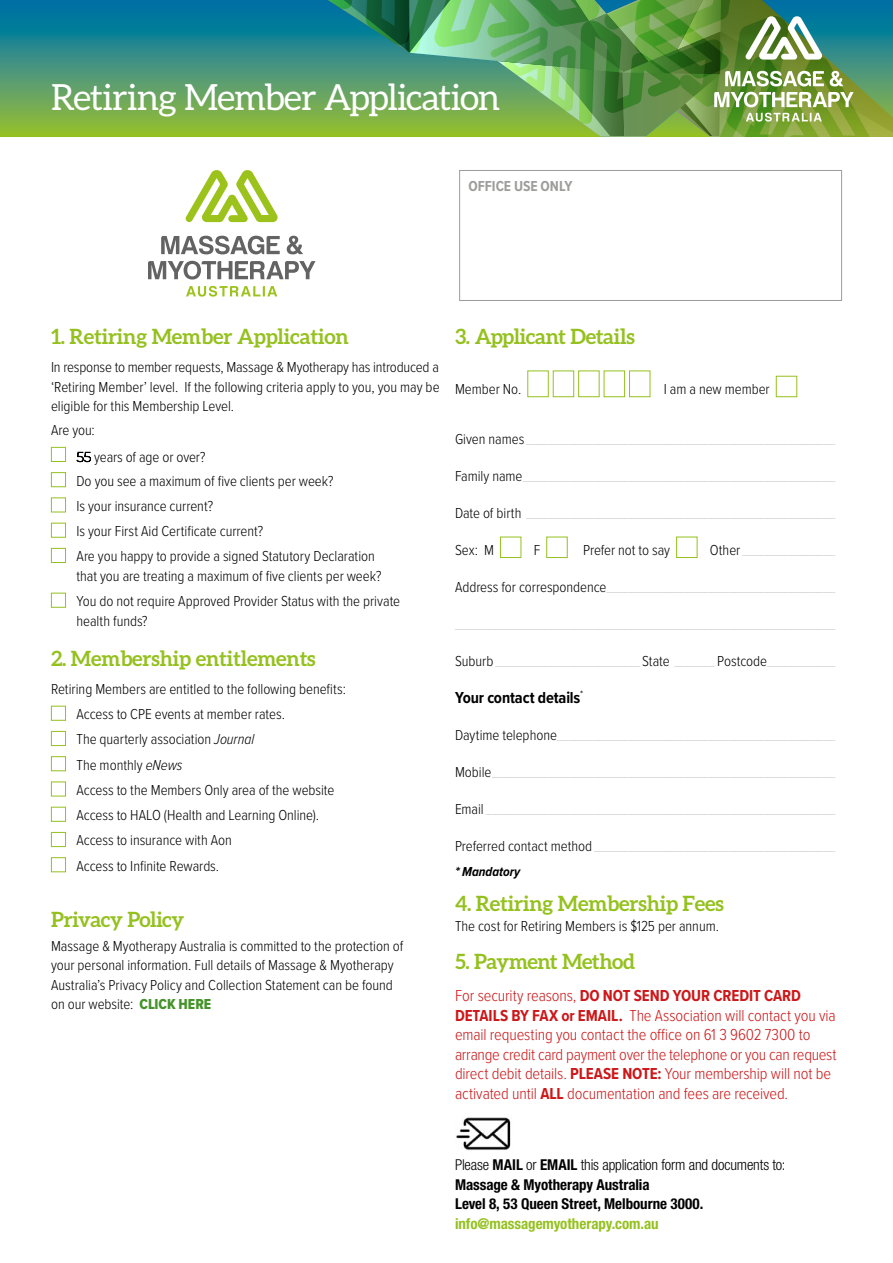
<style>
.page{position:relative;width:893px;height:1263px;background:#fff}
.page>*{position:absolute;margin:0;border:0;box-sizing:border-box;transform-origin:0 0}
.t1{font:36px "Aleo";letter-spacing:-.025em;color:#fff}
.t2{font:700 21px "Aleo";letter-spacing:-.01em;color:#95c11f}
.t3{font:300 16.5px/19.5px "Proxima Nova Cond";letter-spacing:-.01em;color:#cd1719}
.t4{font:700 16.5px "Proxima Nova Cond";letter-spacing:-.005em;color:#000}
.t5{font:300 15px/25.2px "Proxima Nova Cond";letter-spacing:-.005em;color:#000}
.t6{font:700 condensed 15px/19.5px "Helvetica Neue LT Std";color:#000}
.t7{font:700 condensed 15px "Helvetica Neue LT Std";letter-spacing:-.005em;color:#95c11f}
.t8{font:700 15px "Proxima Nova Cond";letter-spacing:-.005em;color:#9d9d9c}
.t9{font:italic 700 13.5px "Proxima Nova Cond";color:#000}
.t10{font:300 7.5px "Proxima Nova Cond";color:#9d9d9c}
.s1{font-family:"Montserrat Alternates";font-weight:100;font-size:13.5px}
.s2{font-style:italic}
.s3{font-family:"Proxima Nova Cond Extrabld";font-weight:400;color:#45932a}
.s4{font-size:15px;color:#000}
.s5{font-weight:700}
.s6{font-weight:300}
</style>
<div class="page">
<svg style="left:15px;top:0;width:878px;height:136px;background:#439575"></svg>
<img style="left:234px;top:0;width:636px;height:136px">
<div style="left:51px;top:447px;width:15px;height:15px;border:1px solid #95c11f"></div>
<div style="left:51px;top:472px;width:15px;height:15px;border:1px solid #95c11f"></div>
<div style="left:51px;top:497px;width:15px;height:15px;border:1px solid #95c11f"></div>
<div style="left:51px;top:523px;width:15px;height:15px;border:1px solid #95c11f"></div>
<div style="left:51px;top:548px;width:15px;height:15px;border:1px solid #95c11f"></div>
<div style="left:51px;top:593px;width:15px;height:15px;border:1px solid #95c11f"></div>
<div style="left:51px;top:706px;width:15px;height:15px;border:1px solid #95c11f"></div>
<div style="left:51px;top:731px;width:15px;height:15px;border:1px solid #95c11f"></div>
<div style="left:51px;top:756px;width:15px;height:15px;border:1px solid #95c11f"></div>
<div style="left:51px;top:781px;width:15px;height:15px;border:1px solid #95c11f"></div>
<div style="left:51px;top:807px;width:15px;height:15px;border:1px solid #95c11f"></div>
<div style="left:51px;top:832px;width:15px;height:15px;border:1px solid #95c11f"></div>
<div style="left:51px;top:857px;width:15px;height:15px;border:1px solid #95c11f"></div>
<div style="left:527px;top:370px;width:22px;height:27px;border:1px solid #95c11f"></div>
<div style="left:553px;top:370px;width:21px;height:27px;border:1px solid #95c11f"></div>
<div style="left:578px;top:370px;width:21px;height:27px;border:1px solid #95c11f"></div>
<div style="left:604px;top:370px;width:21px;height:27px;border:1px solid #95c11f"></div>
<div style="left:629px;top:370px;width:21px;height:27px;border:1px solid #95c11f"></div>
<div style="left:776px;top:376px;width:21px;height:21px;border:1px solid #95c11f"></div>
<div style="left:500px;top:537px;width:21px;height:21px;border:1px solid #95c11f"></div>
<div style="left:546px;top:537px;width:22px;height:21px;border:1px solid #95c11f"></div>
<div style="left:676px;top:537px;width:21px;height:21px;border:1px solid #95c11f"></div>
<img style="left:456px;top:1117px;width:55px;height:33px">
<div style="left:459px;top:170px;width:383px;height:131px;border:1px solid #9d9d9c"></div>
<svg style="left:161px;top:235px;width:119px;height:19px"></svg>
<svg style="left:287px;top:236px;width:16px;height:19px"></svg>
<svg style="left:148px;top:261px;width:167px;height:18px"></svg>
<svg style="left:186px;top:286px;width:91px;height:11px"></svg>
<svg style="left:185px;top:170px;width:93px;height:52px"></svg>
<h1 class="t1" style="left:51px;top:77px;width:451px">Retiring Member Application</h1>
<h3 class="t8" style="left:468px;top:175px;width:105px">OFFICE USE ONLY</h3>
<h2 class="t2" style="left:51px;top:325px;width:299px">1. Retiring Member Application</h2>
<h3 class="t5" style="left:51px;top:357px;width:390px;line-height:19.5px;text-align:justify">In response to member requests, Massage &amp; Myotherapy has introduced a ‘Retiring Member’ level. If the following criteria apply to you, you may be eligible for this Membership Level.</h3>
<h3 class="t5" style="left:77px;top:416px;width:131px;line-height:26.5px;text-indent:-26px">Are you:<br><span class="s1">55</span> years of age or over?</h3>
<h3 class="t5" style="left:77px;top:467px;width:300px">Do you see a maximum of five clients per week?<br>Is your insurance current?<br>Is your First Aid Certificate current?<br>Are you happy to provide a signed Statutory Declaration</h3>
<h3 class="t5" style="left:77px;top:562px;width:325px">that you are treating a maximum of five clients per week?<br>You do not require Approved Provider Status with the private</h3>
<h3 class="t5" style="left:77px;top:607px;width:73px">health funds?</h3>
<h2 class="t2" style="left:51px;top:646px;width:266px">2. Membership entitlements</h2>
<p class="t5" style="left:77px;top:675px;width:271px;text-indent:-26px">Retiring Members are entitled to the following benefits:<br>Access to CPE events at member rates.<br>The quarterly association <span class="s2">Journal<br></span>The monthly <span class="s2">eNews<br></span>Access to the Members Only area of the website Access to HALO (Health and Learning Online).<br>Access to insurance with Aon<br>Access to Infinite Rewards.</p>
<h2 class="t2" style="left:51px;top:907px;width:135px">Privacy Policy</h2>
<h3 class="t5" style="left:51px;top:935px;width:354px;line-height:19.5px">Massage &amp; Myotherapy Australia is committed to the protection of your personal information. Full details of Massage &amp; Myotherapy Australia’s Privacy Policy and Collection Statement can be found on our website: <span class="s3">CLICK HERE</span></h3>
<h2 class="t2" style="left:455px;top:325px;width:181px">3. Applicant Details</h2>
<h3 class="t5" style="left:455px;top:376px;width:68px">Member No.</h3>
<h3 class="t5" style="left:664px;top:376px;width:107px">I am a new member</h3>
<p class="t10" style="left:455px;top:436px;width:382px"><span class="s4">Given names</span> ____________________________________________________________________________________________________</p>
<p class="t10" style="left:455px;top:473px;width:382px"><span class="s4">Family name</span>_____________________________________________________________________________________________________</p>
<p class="t10" style="left:455px;top:510px;width:382px"><span class="s4">Date of birth</span> ____________________________________________________________________________________________________</p>
<h3 class="t5" style="left:455px;top:536px;width:40px">Sex: M</h3>
<h3 class="t5" style="left:534px;top:536px;width:8px">F</h3>
<h3 class="t5" style="left:583px;top:536px;width:89px">Prefer not to say</h3>
<p class="t10" style="left:710px;top:547px;width:127px"><span class="s4">Other</span> ______________________________</p>
<p class="t10" style="left:455px;top:584px;width:382px"><span class="s4">Address for correspondence</span>__________________________________________________________________________</p>
<p class="t10" style="left:455px;top:621px;width:382px">___________________________________________________________________________________________________________________________</p>
<p class="t10" style="left:455px;top:658px;width:382px"><span class="s4">Suburb</span> _______________________________________________ <span class="s4">State</span> _____________ <span class="s4">Postcode</span>______________________</p>
<h3 class="t4" style="left:455px;top:685px;width:130px">Your contact details<sup>*</sup></h3>
<p class="t10" style="left:455px;top:732px;width:382px"><span class="s4">Daytime telephone</span>__________________________________________________________________________________________</p>
<p class="t10" style="left:455px;top:769px;width:382px"><span class="s4">Mobile</span>_______________________________________________________________________________________________________________</p>
<p class="t10" style="left:455px;top:806px;width:382px"><span class="s4">Email</span> _________________________________________________________________________________________________________________</p>
<p class="t10" style="left:455px;top:843px;width:382px"><span class="s4">Preferred contact method</span> ______________________________________________________________________________</p>
<h3 class="t9" style="left:455px;top:861px;width:67px">* Mandatory</h3>
<h2 class="t2" style="left:455px;top:892px;width:270px">4. Retiring Membership Fees</h2>
<h3 class="t5" style="left:455px;top:913px;width:265px">The cost for Retiring Members is $125 per annum.</h3>
<h2 class="t2" style="left:455px;top:949px;width:182px">5. Payment Method</h2>
<p class="t3" style="left:455px;top:985px;width:383px">For security reasons, <span class="s5">DO NOT SEND YOUR CREDIT CARD DETAILS BY FAX or EMAIL.</span> The Association will contact you via email requesting you contact the office on 61 3 9602 7300 to arrange credit card payment over the telephone or you can request direct debit details. <span class="s5">PLEASE NOTE:</span> Your membership will not be activated until <span class="s5">ALL</span> documentation and fees are received.</p>
<h3 class="t6" style="left:455px;top:1155px;width:332px"><span class="s6">Please</span> MAIL <span class="s6">or</span> EMAIL <span class="s6">this application form and documents to:<br></span>Massage &amp; Myotherapy Australia<br>Level 8, 53 Queen Street, Melbourne 3000.</h3>
<h3 class="t7" style="left:455px;top:1214px;width:205px">info@massagemyotherapy.com.au</h3>
</div>
